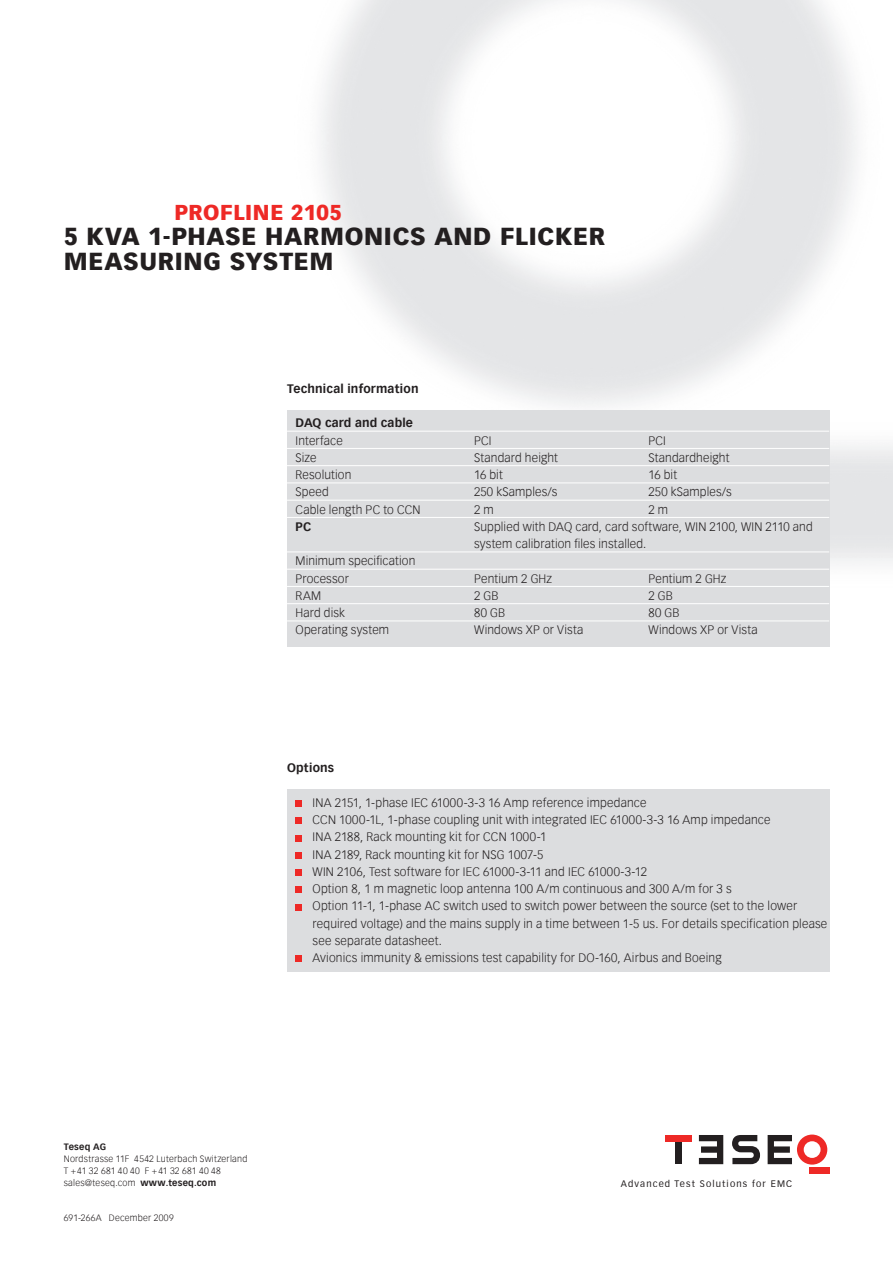
<style>
.page{position:relative;width:893px;height:1263px;background:#fff}
.page>*{position:absolute;margin:0;border:0;box-sizing:border-box;transform-origin:0 0}
.t1{font:900 24px/25.5px "Vectora Com";letter-spacing:.03em;color:#231f20}
.t2{font:900 21px "Vectora Com";letter-spacing:.025em;color:#ee2926}
.t3{font:300 12px/17.2px "Vectora Com";letter-spacing:.015em;color:#231f20}
.t4{font:700 12px "Vectora Com";letter-spacing:.015em;color:#231f20}
.t5{font:9.15px "Vectora Com";letter-spacing:.125em;color:#231f20}
.t6{font:300 9px/12px "Vectora Com";letter-spacing:.025em;color:#231f20}
.t7{font:700 9px "Vectora Com";letter-spacing:.025em;color:#231f20}
.s1{font-weight:700}
</style>
<div class="page">
<div style="left:809px;top:1167px;width:20px;height:6px;background:#ee2926"></div>
<svg style="left:768px;top:1134px;width:59px;height:30px"></svg>
<svg style="left:699px;top:1135px;width:24px;height:29px"></svg>
<div style="left:675px;top:1141px;width:7px;height:23px;background:#231f20"></div>
<div style="left:665px;top:1135px;width:27px;height:6px;background:#ee2926"></div>
<svg style="left:732px;top:1135px;width:28px;height:29px"></svg>
<div style="left:287px;top:410px;width:542px;height:236px;background:#dcdddf"></div>
<hr style="left:287px;top:431px;width:542px;height:1px;background:#fff">
<hr style="left:287px;top:448px;width:542px;height:1px;background:#fff">
<hr style="left:287px;top:465px;width:542px;height:1px;background:#fff">
<hr style="left:287px;top:482px;width:542px;height:1px;background:#fff">
<hr style="left:287px;top:500px;width:542px;height:1px;background:#fff">
<hr style="left:287px;top:517px;width:542px;height:1px;background:#fff">
<hr style="left:287px;top:551px;width:542px;height:1px;background:#fff">
<hr style="left:287px;top:569px;width:542px;height:1px;background:#fff">
<hr style="left:287px;top:586px;width:542px;height:1px;background:#fff">
<hr style="left:287px;top:603px;width:542px;height:1px;background:#fff">
<hr style="left:287px;top:620px;width:542px;height:1px;background:#fff">
<div style="left:287px;top:790px;width:542px;height:182px;background:#dcdddf"></div>
<div style="left:296px;top:800px;width:6px;height:7px;background:#ee2926"></div>
<div style="left:296px;top:817px;width:6px;height:7px;background:#ee2926"></div>
<svg style="left:296px;top:835px;width:6px;height:6px"></svg>
<div style="left:296px;top:852px;width:6px;height:7px;background:#ee2926"></div>
<div style="left:296px;top:869px;width:6px;height:7px;background:#ee2926"></div>
<div style="left:296px;top:886px;width:6px;height:7px;background:#ee2926"></div>
<svg style="left:296px;top:904px;width:6px;height:6px"></svg>
<div style="left:296px;top:955px;width:6px;height:7px;background:#ee2926"></div>
<h2 class="t2" style="left:174px;top:200px;width:169px">PROFLINE 2105</h2>
<h1 class="t1" style="left:64px;top:223px;width:543px">5 KVA 1-PHASE HARMONICS AND FLICKER<br>MEASURING SYSTEM</h1>
<p class="t4" style="left:287px;top:381px;width:133px">Technical information</p>
<p class="t4" style="left:296px;top:416px;width:119px">DAQ card and cable</p>
<p class="t3" style="left:296px;top:432px;width:49px">Interface</p>
<p class="t3" style="left:474px;top:432px;width:19px">PCI</p>
<p class="t3" style="left:648px;top:432px;width:19px">PCI</p>
<p class="t3" style="left:296px;top:449px;width:22px">Size</p>
<p class="t3" style="left:474px;top:449px;width:85px">Standard height</p>
<p class="t3" style="left:648px;top:449px;width:82px">Standardheight</p>
<p class="t3" style="left:296px;top:466px;width:57px">Resolution</p>
<p class="t3" style="left:474px;top:466px;width:30px">16 bit</p>
<p class="t3" style="left:648px;top:466px;width:30px">16 bit</p>
<p class="t3" style="left:296px;top:483px;width:35px">Speed</p>
<p class="t3" style="left:474px;top:483px;width:85px">250 kSamples/s</p>
<p class="t3" style="left:648px;top:483px;width:85px">250 kSamples/s</p>
<p class="t3" style="left:296px;top:501px;width:126px">Cable length PC to CCN</p>
<p class="t3" style="left:474px;top:501px;width:21px">2 m</p>
<p class="t3" style="left:648px;top:501px;width:21px">2 m</p>
<p class="t4" style="left:296px;top:519px;width:17px">PC</p>
<p class="t3" style="left:474px;top:518px;width:340px">Supplied with DAQ card, card software, WIN 2100, WIN 2110 and system calibration files installed.</p>
<p class="t3" style="left:296px;top:552px;width:121px">Minimum specification<br>Processor</p>
<p class="t3" style="left:474px;top:570px;width:79px">Pentium 2 GHz</p>
<p class="t3" style="left:648px;top:570px;width:79px">Pentium 2 GHz</p>
<p class="t3" style="left:296px;top:587px;width:27px">RAM</p>
<p class="t3" style="left:474px;top:587px;width:26px">2 GB</p>
<p class="t3" style="left:649px;top:587px;width:26px">2 GB</p>
<p class="t3" style="left:296px;top:604px;width:51px">Hard disk</p>
<p class="t3" style="left:474px;top:604px;width:32px">80 GB</p>
<p class="t3" style="left:649px;top:604px;width:32px">80 GB</p>
<p class="t3" style="left:296px;top:621px;width:95px">Operating system</p>
<p class="t3" style="left:474px;top:621px;width:111px">Windows XP or Vista</p>
<p class="t3" style="left:649px;top:621px;width:111px">Windows XP or Vista</p>
<p class="t4" style="left:287px;top:761px;width:49px">Options</p>
<p class="t3" style="left:313px;top:794px;width:516px">INA 2151, 1-phase IEC 61000-3-3 16 Amp reference impedance<br>CCN 1000-1L, 1-phase coupling unit with integrated IEC 61000-3-3 16 Amp impedance<br>INA 2188, Rack mounting kit for CCN 1000-1<br>INA 2189, Rack mounting kit for NSG 1007-5<br>WIN 2106, Test software for IEC 61000-3-11 and IEC 61000-3-12<br>Option 8, 1 m magnetic loop antenna 100 A/m continuous and 300 A/m for 3 s<br>Option 11-1, 1-phase AC switch used to switch power between the source (set to the lower required voltage) and the mains supply in a time between 1-5 us. For details specification please see separate datasheet.<br>Avionics immunity &amp; emissions test capability for DO-160, Airbus and Boeing</p>
<p class="t7" style="left:64px;top:1142px;width:44px">Teseq AG</p>
<p class="t6" style="left:64px;top:1153px;width:185px">Nordstrasse 11F 4542 Luterbach Switzerland<br>T +41 32 681 40 40 F +41 32 681 40 48 sales@teseq.com <span class="s1">www.teseq.com</span></p>
<p class="t6" style="left:64px;top:1212px;width:111px">691-266A December 2009</p>
<p class="t5" style="left:621px;top:1178px;width:173px">Advanced Test Solutions for EMC</p>
</div>
